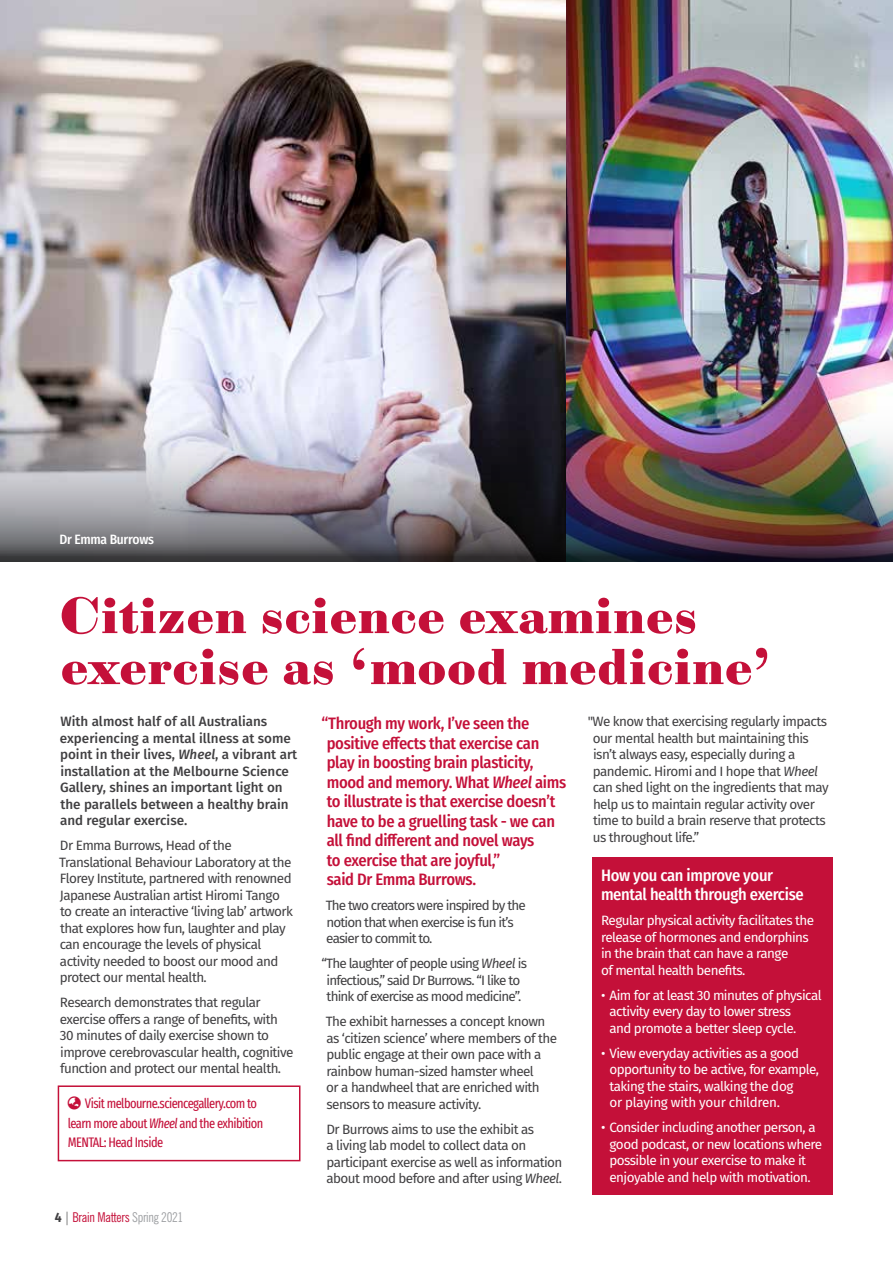
<style>
.page{position:relative;width:893px;height:1263px;background:#fff}
.page>*{position:absolute;margin:0;border:0;box-sizing:border-box;transform-origin:0 0}
.t1{font:51px/51px "Sybarite Small";letter-spacing:.02em;color:#c41039}
.t2{font:500 16.5px/19.5px "Fira Sans Condensed";letter-spacing:-.02em;color:#c41039}
.t3{font:500 16.5px/19.5px "Fira Sans Condensed";letter-spacing:-.02em;color:#fff}
.t4{font:13.5px/16.5px "Fira Sans";letter-spacing:-.04em;color:#414042}
.t5{font:13.5px/16.5px "Fira Sans";letter-spacing:-.04em;color:#fff}
.t6{font:500 13.5px/16.5px "Fira Sans";color:#414042}
.t7{font:13.5px/16.5px "Fira Sans";letter-spacing:-.06em;color:#414042}
.t8{font:extra-condensed 13.5px/19.5px "Fira Sans";letter-spacing:-.04em;color:#c41039}
.t9{font:condensed 13.5px "News Gothic BT";letter-spacing:-.02em;color:#c41039}
.t10{font:500 13.5px "Fira Sans Condensed";letter-spacing:-.02em;color:#fff}
.s1{font-style:italic}
.s2{font-family:"Fira Sans Condensed";font-weight:700;font-stretch:normal;color:#414042}
.s3{font-stretch:extra-condensed;color:#414042}
.s4{color:#9fa1a4}
</style>
<div class="page">
<img style="left:0;top:0;width:893px;height:407px">
<img style="left:0;top:407px;width:893px;height:154px">
<div style="left:58px;top:1085px;width:242px;height:76px;border:2px solid #c41039"></div>
<div style="left:592px;top:857px;width:241px;height:337px;background:#c41039"></div>
<p class="t10" style="left:60px;top:528px;width:96px">Dr Emma Burrows</p>
<h1 class="t1" style="left:60px;top:590px;width:713px">Citizen science examines exercise as ‘mood medicine’</h1>
<p class="t6" style="left:60px;top:712px;width:239px">With almost half of all Australians experiencing a mental illness at some point in their lives, <span class="s1">Wheel</span>, a vibrant art installation at the Melbourne Science Gallery, shines an important light on the parallels between a healthy brain and regular exercise.</p>
<p class="t4" style="left:59px;top:837px;width:235px">Dr Emma Burrows, Head of the Translational Behaviour Laboratory at the Florey Institute, partnered with renowned Japanese Australian artist Hiromi Tango to create an interactive ‘living lab’ artwork that explores how fun, laughter and play can encourage the levels of physical activity needed to boost our mood and protect our mental health.</p>
<p class="t4" style="left:60px;top:994px;width:235px">Research demonstrates that regular exercise offers a range of benefits, with 30 minutes of daily exercise shown to improve cerebrovascular health, cognitive function and protect our mental health.</p>
<p class="t4" style="left:593px;top:713px;width:237px;text-indent:-5px">"We know that exercising regularly impacts our mental health but maintaining this isn’t always easy, especially during a pandemic. Hiromi and I hope that <span class="s1">Wheel </span>can shed light on the ingredients that may help us to maintain regular activity over time to build a brain reserve that protects us throughout life.”</p>
<p class="t2" style="left:327px;top:713px;width:241px;text-indent:-5px">“Through my work, I’ve seen the positive effects that exercise can play in boosting brain plasticity, mood and memory. What <span class="s1">Wheel</span> aims to illustrate is that exercise doesn’t have to be a gruelling task - we can all find different and novel ways<br>to exercise that are joyful,”<br>said Dr Emma Burrows.</p>
<p class="t7" style="left:326px;top:897px;width:202px">The two creators were inspired by the notion that when exercise is fun it’s easier to commit to.</p>
<p class="t7" style="left:321px;top:955px;width:207px;text-align:center">“The laughter of people using <span class="s1">Wheel</span> is infectious,” said Dr Burrows. “I like to think of exercise as mood medicine”.</p>
<p class="t4" style="left:326px;top:1013px;width:233px">The exhibit harnesses a concept known as ‘citizen science’ where members of the public engage at their own pace with a rainbow human-sized hamster wheel<br>or a handwheel that are enriched with sensors to measure activity.</p>
<p class="t4" style="left:326px;top:1120px;width:238px">Dr Burrows aims to use the exhibit as<br>a living lab model to collect data on participant exercise as well as information about mood before and after using <span class="s1">Wheel</span>.</p>
<p class="t3" style="left:601px;top:864px;width:204px">How you can improve your mental health through exercise</p>
<p class="t5" style="left:601px;top:912px;width:215px">Regular physical activity facilitates the release of hormones and endorphins in the brain that can have a range<br>of mental health benefits.</p>
<p class="t5" style="left:609px;top:986px;width:214px;text-indent:-9px">• Aim for at least 30 minutes of physical activity every day to lower stress<br>and promote a better sleep cycle.</p>
<p class="t5" style="left:609px;top:1044px;width:211px;text-indent:-9px">• View everyday activities as a good opportunity to be active, for example, taking the stairs, walking the dog<br>or playing with your children.</p>
<p class="t5" style="left:609px;top:1119px;width:214px;text-indent:-9px">• Consider including another person, a good podcast, or new locations where possible in your exercise to make it enjoyable and help with motivation.</p>
<p class="t8" style="left:68px;top:1093px;width:197px">●□▲ Visit melbourne.sciencegallery.com to learn more about <span class="s1">Wheel</span> and the exhibition<br>MENTAL: Head Inside</p>
<p class="t9" style="left:55px;top:1208px;width:130px"><span class="s2">4</span> <span class="s3">|</span> Brain Matters <span class="s4">Spring 2021</span></p>
</div>
